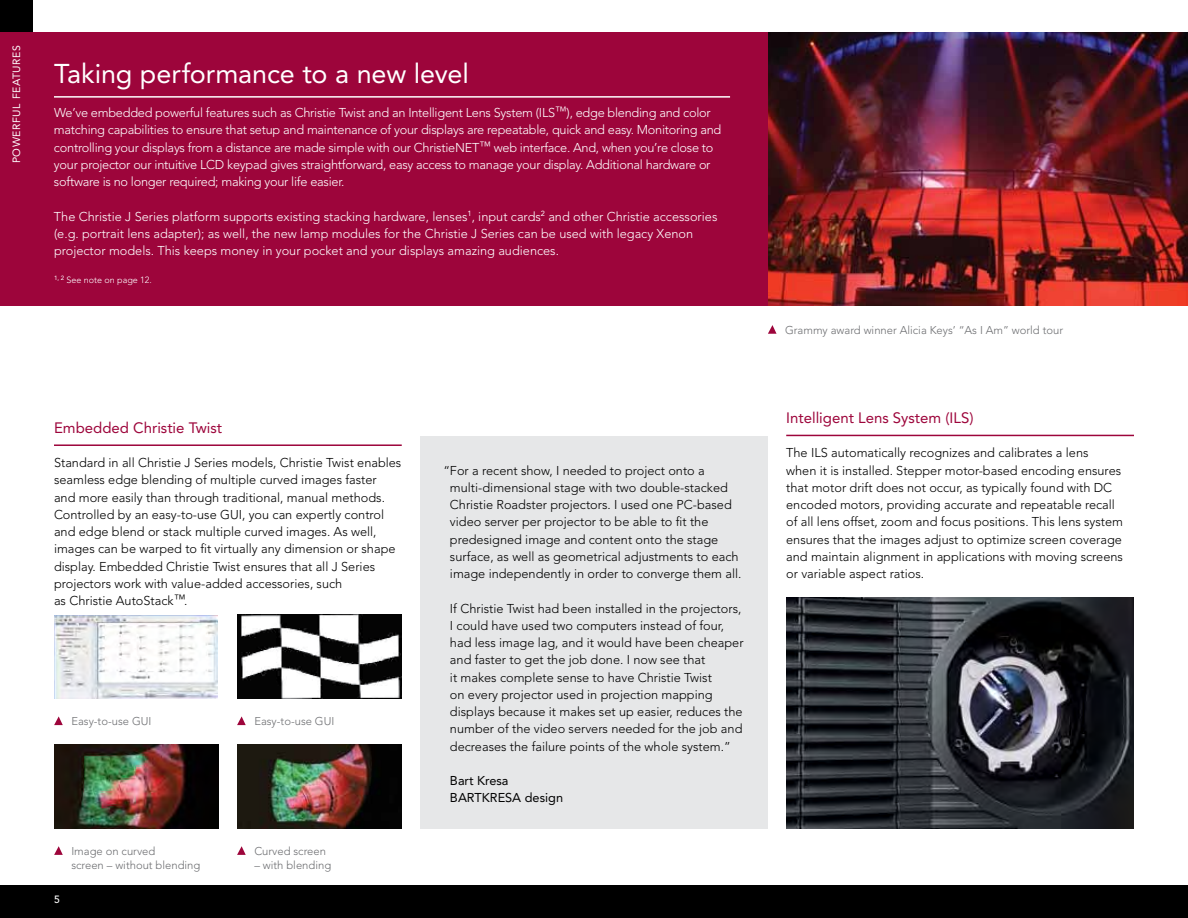
<style>
.page{position:relative;width:1188px;height:918px;background:#fff}
.page>*{position:absolute;margin:0;border:0;box-sizing:border-box;transform-origin:0 0}
.t1{font:27px "Avenir";color:#fff}
.t2{font:15px "Avenir";color:#9d053b}
.t3{font:300 12.75px/17.2px "Avenir";color:#000}
.t4{font:300 12.75px/17.2px "Avenir";letter-spacing:-.02em;color:#fff}
.t5{font:300 12.75px/17.2px "Avenir";color:#fff}
.t6{font:12.75px/17.2px "Avenir";color:#000}
.t7{font:300 11.25px/14.2px "Avenir";color:#6d6e71}
.t8{font:10.5px "Avenir";letter-spacing:.05em;color:#fff}
.t9{font:500 10.5px "Avenir";color:#fff}
.t10{font:300 9px "Avenir";color:#fff}
.s1{font-size:12px}
</style>
<div class="page">
<img style="left:768px;top:32px;width:420px;height:274px">
<hr style="left:54px;top:444px;width:348px;height:2px;background:#9d053b">
<div style="left:0;top:32px;width:768px;height:274px;background:#9d053b"></div>
<div style="left:0;top:886px;width:1188px;height:32px;background:#000"></div>
<div style="left:0;top:0;width:32px;height:32px;background:#000"></div>
<hr style="left:786px;top:435px;width:348px;height:1px;background:#9d053b">
<hr style="left:54px;top:96px;width:676px;height:2px;background:#fff">
<img style="left:54px;top:615px;width:164px;height:84px">
<img style="left:237px;top:615px;width:165px;height:84px">
<img style="left:54px;top:745px;width:164px;height:83px">
<img style="left:237px;top:745px;width:164px;height:83px">
<svg style="left:54px;top:716px;width:9px;height:9px"></svg>
<svg style="left:237px;top:716px;width:9px;height:9px"></svg>
<svg style="left:54px;top:846px;width:9px;height:9px"></svg>
<svg style="left:237px;top:846px;width:9px;height:9px"></svg>
<div style="left:420px;top:436px;width:348px;height:392px;background:#e6e7e8"></div>
<img style="left:786px;top:598px;width:348px;height:230px">
<svg style="left:768px;top:325px;width:9px;height:9px"></svg>
<p class="t8" style="left:10px;top:163px;width:118px;rotate:-90deg">powerful features</p>
<h1 class="t1" style="left:54px;top:58px;width:416px">Taking performance to a new level</h1>
<p class="t4" style="left:54px;top:104px;width:669px">We’ve embedded powerful features such as Christie Twist and an Intelligent Lens System (ILS<span class="s1">™</span>), edge blending and color matching capabilities to ensure that setup and maintenance of your displays are repeatable, quick and easy. Monitoring and controlling your displays from a distance are made simple with our ChristieNET<span class="s1">™</span> web interface. And, when you’re close to your projector our intuitive LCD keypad gives straightforward, easy access to manage your display. Additional hardware or software is no longer required; making your life easier.</p>
<p class="t5" style="left:54px;top:208px;width:665px">The Christie J Series platform supports existing stacking hardware, lenses<sup>1</sup>, input cards<sup>2</sup> and other Christie accessories (e.g. portrait lens adapter); as well, the new lamp modules for the Christie J Series can be used with legacy Xenon projector models. This keeps money in your pocket and your displays amazing audiences.</p>
<p class="t10" style="left:54px;top:274px;width:99px"><sup>1,</sup> <sup>2</sup> See note on page 12.</p>
<p class="t2" style="left:54px;top:419px;width:170px">Embedded Christie Twist</p>
<p class="t3" style="left:54px;top:454px;width:349px">Standard in all Christie J Series models, Christie Twist enables seamless edge blending of multiple curved images faster and more easily than through traditional, manual methods.<br>Controlled by an easy-to-use GUI, you can expertly control and edge blend or stack multiple curved images. As well, images can be warped to fit virtually any dimension or shape display. Embedded Christie Twist ensures that all J Series projectors work with value-added accessories, such<br>as Christie AutoStack<span class="s1">™</span>.</p>
<p class="t7" style="left:71px;top:714px;width:82px">Easy-to-use GUI</p>
<p class="t7" style="left:254px;top:714px;width:82px">Easy-to-use GUI</p>
<p class="t9" style="left:54px;top:893px;width:7px">5</p>
<p class="t7" style="left:71px;top:844px;width:131px">Image on curved<br>screen – without blending</p>
<p class="t7" style="left:254px;top:844px;width:73px">Curved screen</p>
<p class="t7" style="left:254px;top:858px;width:78px">– with blending</p>
<p class="t3" style="left:450px;top:462px;width:293px;text-indent:-7px">“For a recent show, I needed to project onto a multi-dimensional stage with two double-stacked Christie Roadster projectors. I used one PC-based video server per projector to be able to fit the predesigned image and content onto the stage surface, as well as geometrical adjustments to each image independently in order to converge them all.</p>
<p class="t3" style="left:450px;top:600px;width:295px">If Christie Twist had been installed in the projectors, I could have used two computers instead of four, had less image lag, and it would have been cheaper and faster to get the job done. I now see that<br>it makes complete sense to have Christie Twist<br>on every projector used in projection mapping displays because it makes set up easier, reduces the number of the video servers needed for the job and decreases the failure points of the whole system.”</p>
<p class="t6" style="left:450px;top:772px;width:115px">Bart Kresa<br>BARTKRESA design</p>
<p class="t7" style="left:785px;top:323px;width:280px">Grammy award winner Alicia Keys’ “As I Am” world tour</p>
<p class="t2" style="left:786px;top:409px;width:189px">Intelligent Lens System (ILS)</p>
<p class="t3" style="left:786px;top:444px;width:338px">The ILS automatically recognizes and calibrates a lens<br>when it is installed. Stepper motor-based encoding ensures that motor drift does not occur, as typically found with DC encoded motors, providing accurate and repeatable recall of all lens offset, zoom and focus positions. This lens system ensures that the images adjust to optimize screen coverage and maintain alignment in applications with moving screens or variable aspect ratios.</p>
</div>
